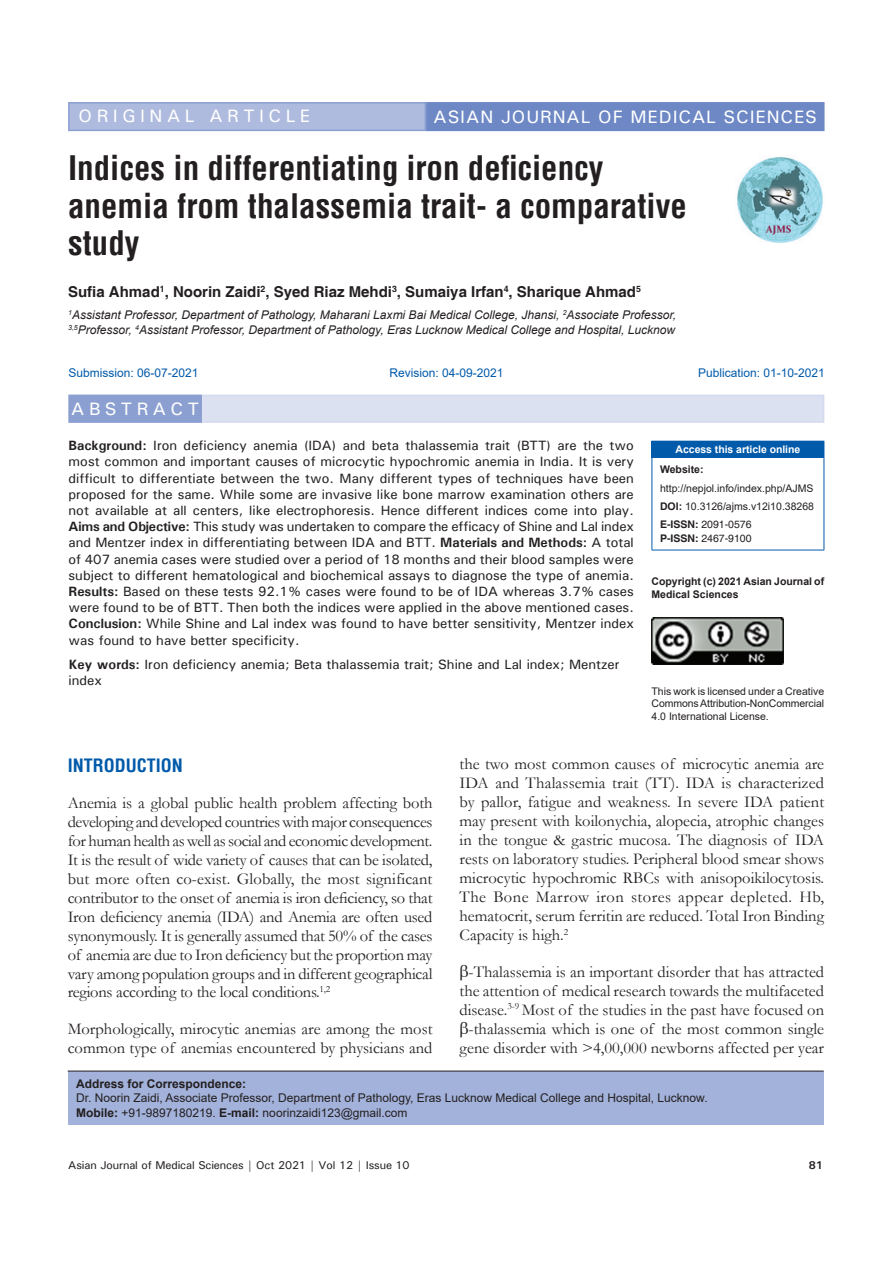
<style>
.page{position:relative;width:893px;height:1263px;background:#fff}
.page>*{position:absolute;margin:0;border:0;box-sizing:border-box;transform-origin:0 0}
.AT{font:700 condensed 33px/37.5px "Helvetica";color:#231f20}
.AH{font:500 18px "Univers";letter-spacing:.05em;color:#fff}
.AH-2{font:500 18px "Univers";letter-spacing:.25em;color:#fff}
.t1{font:700 condensed 18px "Helvetica";color:#015aaa}
.ABSH{font:500 18px "Univers";letter-spacing:.25em;color:#fff}
.TX{font:16.5px/19px "Garamond";color:#231f20;text-align:justify}
.AU{font:700 15px "Helvetica";color:#231f20}
.ABS{font:500 13.5px/16.2px "Univers";color:#231f20;text-align:justify}
.KWD{font:500 13.5px/16.2px "Univers";color:#231f20}
.AFF{font:italic 12px/14.4px "Arial";color:#231f20}
.ADD{font:12px/14.4px "Arial";color:#231f20}
.HIS{font:12px "Arial";color:#015aaa}
.t2{font:500 11.25px "Univers";letter-spacing:-.01em;color:#231f20}
.t3{font:700 11.25px "Univers";color:#231f20}
.License{font:10.5px/12.6px "Arial";letter-spacing:-.01em;color:#231f20;text-align:justify}
.License-2{font:700 10.5px/12.6px "Arial";color:#231f20}
.Web{font:10.5px/18.8px "Arial";color:#231f20}
.ISSN{font:10.5px/14.2px "Helvetica";color:#231f20}
.DOI{font:10.5px "Arial";color:#231f20}
.t4{font:700 10.5px "Arial";letter-spacing:-.005em;color:#fff}
.s1{font-weight:700}
</style>
<div class="page">
<div style="left:68px;top:1071px;width:756px;height:53px;background:#a3b2da"></div>
<hr style="left:68px;top:1071px;width:756px;height:1px;background:#231f20">
<img style="left:737px;top:157px;width:86px;height:86px">
<div style="left:69px;top:103px;width:356px;height:27px;background:#aebade"></div>
<div style="left:68px;top:102px;width:358px;height:29px;border:2px solid #8b9fd1"></div>
<div style="left:427px;top:103px;width:397px;height:27px;background:#6d88c5"></div>
<div style="left:426px;top:102px;width:398px;height:29px;border:2px solid #6d88c5"></div>
<div style="left:69px;top:395px;width:755px;height:28px;background:#dbe1f1"></div>
<div style="left:69px;top:395px;width:132px;height:27px;background:#8b9fd1"></div>
<div style="left:68px;top:395px;width:134px;height:28px;border:2px solid #8b9fd1"></div>
<div style="left:652px;top:441px;width:172px;height:16px;background:#015aaa"></div>
<svg style="left:651px;top:442px;width:1px;height:15px"></svg>
<hr style="left:651px;top:441px;width:173px;height:1px;background:#015aaa">
<svg style="left:824px;top:441px;width:1px;height:16px"></svg>
<hr style="left:651px;top:458px;width:1px;height:92px;background:#015aaa">
<hr style="left:651px;top:457px;width:173px;height:1px;background:#015aaa">
<hr style="left:824px;top:458px;width:1px;height:92px;background:#015aaa">
<hr style="left:651px;top:550px;width:173px;height:1px;background:#015aaa">
<img style="left:651px;top:618px;width:132px;height:46px">
<p class="AH-2" style="left:79px;top:105px;width:233px">ORIGINAL ARTICLE</p>
<p class="AH" style="left:434px;top:105px;width:385px">ASIAN JOURNAL OF MEDICAL SCIENCES</p>
<p class="AT" style="left:68px;top:149px;width:620px">Indices in differentiating iron deficiency anemia from thalassemia trait- a comparative study</p>
<p class="AU" style="left:68px;top:282px;width:574px">Sufia Ahmad<sup>1</sup>, Noorin Zaidi<sup>2</sup>, Syed Riaz Mehdi<sup>3</sup>, Sumaiya Irfan<sup>4</sup>, Sharique Ahmad<sup>5</sup></p>
<p class="AFF" style="left:68px;top:308px;width:609px"><sup>1</sup>Assistant Professor, Department of Pathology, Maharani Laxmi Bai Medical College, Jhansi, <sup>2</sup>Associate Professor,<br><sup>3,5</sup>Professor, <sup>4</sup>Assistant Professor, Department of Pathology, Eras Lucknow Medical College and Hospital, Lucknow</p>
<p class="HIS" style="left:68px;top:364px;width:132px">Submission: 06-07-2021</p>
<p class="HIS" style="left:390px;top:364px;width:116px">Revision: 04-09-2021</p>
<p class="HIS" style="left:698px;top:364px;width:128px">Publication: 01-10-2021</p>
<p class="ABSH" style="left:71px;top:397px;width:129px">ABSTRACT</p>
<p class="ABS" style="left:69px;top:437px;width:567px"><span class="s1">Background:</span> Iron deficiency anemia (IDA) and beta thalassemia trait (BTT) are the two most common and important causes of microcytic hypochromic anemia in India. It is very difficult to differentiate between the two. Many different types of techniques have been proposed for the same. While some are invasive like bone marrow examination others are not available at all centers, like electrophoresis. Hence different indices come into play.<br><span class="s1">Aims and Objective:</span> This study was undertaken to compare the efficacy of Shine and Lal index and Mentzer index in differentiating between IDA and BTT. <span class="s1">Materials and Methods:</span> A total of 407 anemia cases were studied over a period of 18 months and their blood samples were subject to different hematological and biochemical assays to diagnose the type of anemia.<br><span class="s1">Results:</span> Based on these tests 92.1% cases were found to be of IDA whereas 3.7% cases were found to be of BTT. Then both the indices were applied in the above mentioned cases.<br><span class="s1">Conclusion:</span> While Shine and Lal index was found to have better sensitivity, Mentzer index was found to have better specificity.</p>
<p class="KWD" style="left:69px;top:656px;width:552px"><span class="s1">Key words:</span> Iron deficiency anemia; Beta thalassemia trait; Shine and Lal index; Mentzer index</p>
<p class="t4" style="left:676px;top:442px;width:126px">Access this article online</p>
<p class="Web" style="left:660px;top:460px;width:155px"><span class="s1">Website: </span>http://nepjol.info/index.php/AJMS</p>
<p class="DOI" style="left:660px;top:499px;width:156px"><span class="s1">DOI:</span> 10.3126/ajms.v12i10.38268</p>
<p class="ISSN" style="left:660px;top:517px;width:93px"><span class="s1">E-ISSN:</span> 2091-0576<br><span class="s1">P-ISSN:</span> 2467-9100</p>
<p class="License-2" style="left:651px;top:575px;width:174px">Copyright (c) 2021 Asian Journal of<br>Medical Sciences</p>
<p class="License" style="left:651px;top:685px;width:174px">This work is licensed under a Creative Commons Attribution-NonCommercial 4.0 International License.</p>
<h1 class="t1" style="left:68px;top:753px;width:117px">INTRODUCTION</h1>
<p class="TX" style="left:68px;top:793px;width:366px">Anemia is a global public health problem affecting both developing and developed countries with major consequences for human health as well as social and economic development.<br>It is the result of wide variety of causes that can be isolated, but more often co-exist. Globally, the most significant contributor to the onset of anemia is iron deficiency, so that Iron deficiency anemia (IDA) and Anemia are often used synonymously. It is generally assumed that 50% of the cases of anemia are due to Iron deficiency but the proportion may vary among population groups and in different geographical regions according to the local conditions.<sup>1,2</sup></p>
<p class="TX" style="left:68px;top:1019px;width:366px">Morphologically, mirocytic anemias are among the most common type of anemias encountered by physicians and</p>
<p class="TX" style="left:460px;top:754px;width:366px">the two most common causes of microcytic anemia are IDA and Thalassemia trait (TT). IDA is characterized by pallor, fatigue and weakness. In severe IDA patient may present with koilonychia, alopecia, atrophic changes in the tongue &amp; gastric mucosa. The diagnosis of IDA rests on laboratory studies. Peripheral blood smear shows microcytic hypochromic RBCs with anisopoikilocytosis.<br>The Bone Marrow iron stores appear depleted. Hb, hematocrit, serum ferritin are reduced. Total Iron Binding Capacity is high.<sup>2</sup></p>
<p class="TX" style="left:460px;top:961px;width:366px;text-align:center">-Thalassemia is an important disorder that has attracted the attention of medical research towards the multifaceted disease.<sup>3-9</sup> Most of the studies in the past have focused on -thalassemia which is one of the most common single gene disorder with &gt;4,00,000 newborns affected per year</p>
<p class="ADD" style="left:76px;top:1076px;width:633px"><span class="s1">Address for Correspondence:<br></span>Dr. Noorin Zaidi, Associate Professor, Department of Pathology, Eras Lucknow Medical College and Hospital, Lucknow.<br><span class="s1">Mobile:</span> +91-9897180219. <span class="s1">E-mail:</span> noorinzaidi123@gmail.com</p>
<p class="t2" style="left:68px;top:1157px;width:343px">Asian Journal of Medical Sciences | Oct 2021 | Vol 12 | Issue 10</p>
<p class="t3" style="left:809px;top:1158px;width:16px">81</p>
</div>
